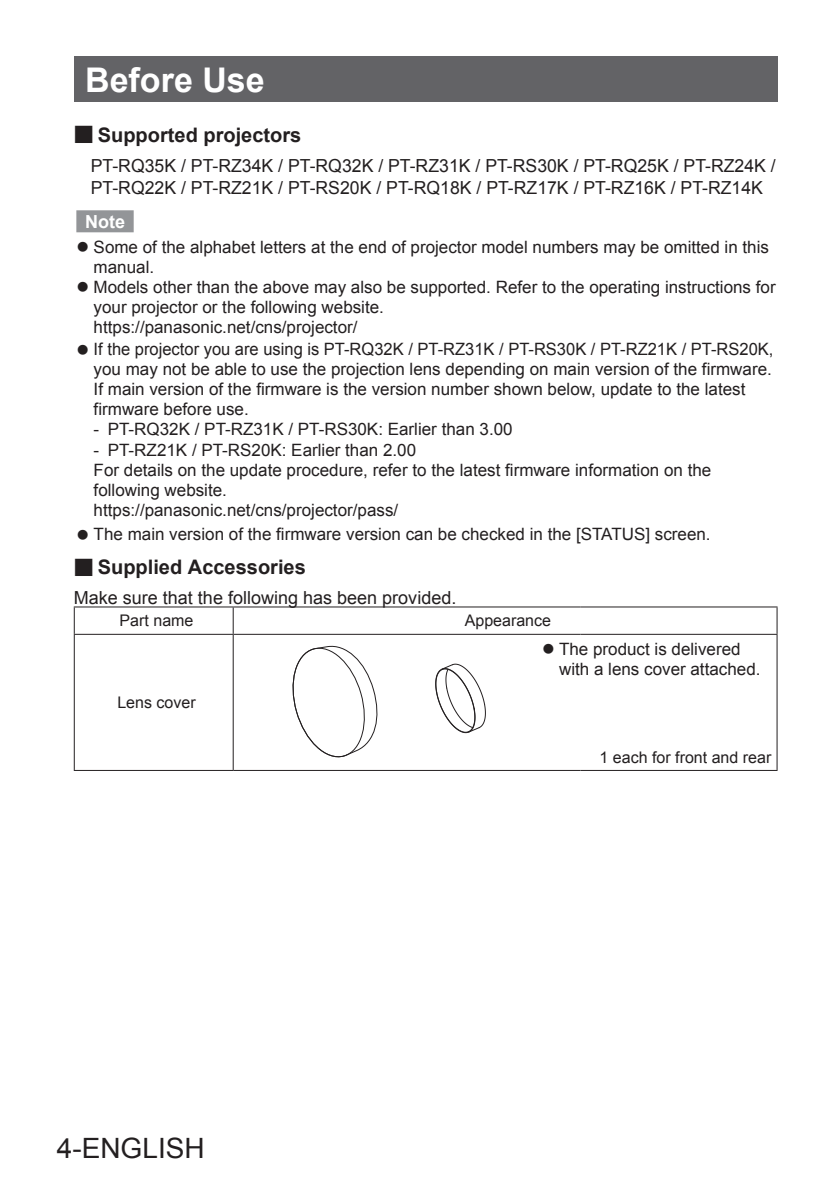
<style>
.page{position:relative;width:840px;height:1191px;background:#fff}
.page>*{position:absolute;margin:0;border:0;box-sizing:border-box;transform-origin:0 0}
.Title-01{font:700 34px "Arial";color:#fff}
.t1{font:28px "Arial";color:#231f20}
.t2{font:700 20px "Arial";color:#231f20}
.Body-01{font:18px/22px "Arial";color:#231f20}
.NOTE_AA_お知らせ{font:700 18px "Arial";color:#fff}
.Bull_01{font:17px/20px "Arial";color:#231f20}
.Body-02{font:17px "Arial";color:#231f20}
.Safety_Body{font:16px "Arial";color:#231f20}
.s1{font-family:"Shin Go Pro";font-weight:500}
</style>
<div class="page">
<div style="left:76px;top:210px;width:58px;height:22px;background:#939598"></div>
<svg style="left:776px;top:607px;width:1px;height:27px"></svg>
<svg style="left:74px;top:607px;width:1px;height:27px"></svg>
<hr style="left:74px;top:606px;width:159px;height:1px;background:#231f20">
<svg style="left:232px;top:607px;width:1px;height:27px"></svg>
<hr style="left:233px;top:606px;width:347px;height:1px;background:#231f20">
<hr style="left:580px;top:606px;width:197px;height:1px;background:#231f20">
<hr style="left:74px;top:635px;width:1px;height:135px;background:#231f20">
<hr style="left:74px;top:634px;width:159px;height:1px;background:#231f20">
<hr style="left:74px;top:770px;width:159px;height:1px;background:#231f20">
<hr style="left:232px;top:635px;width:1px;height:135px;background:#231f20">
<hr style="left:233px;top:634px;width:347px;height:1px;background:#231f20">
<hr style="left:233px;top:770px;width:347px;height:1px;background:#231f20">
<hr style="left:776px;top:635px;width:1px;height:135px;background:#231f20">
<hr style="left:580px;top:634px;width:197px;height:1px;background:#231f20">
<hr style="left:580px;top:770px;width:197px;height:1px;background:#231f20">
<svg style="left:435px;top:663px;width:50px;height:70px"></svg>
<svg style="left:292px;top:645px;width:86px;height:113px"></svg>
<div style="left:74px;top:57px;width:703px;height:45px;background:#636366"></div>
<p class="Title-01" style="left:85px;top:57px;width:181px">Before Use</p>
<p class="t2" style="left:74px;top:122px;width:229px"><span class="s1">■</span> Supported projectors</p>
<p class="Body-01" style="left:91px;top:154px;width:686px">PT-RQ35K / PT-RZ34K / PT-RQ32K / PT-RZ31K / PT-RS30K / PT-RQ25K / PT-RZ24K /<br>PT-RQ22K / PT-RZ21K / PT-RS20K / PT-RQ18K / PT-RZ17K / PT-RZ16K / PT-RZ14K</p>
<p class="NOTE_AA_お知らせ" style="left:85px;top:209px;width:41px">Note</p>
<p class="Bull_01" style="left:94px;top:237px;width:676px">Some of the alphabet letters at the end of projector model numbers may be omitted in this manual.</p>
<p class="Bull_01" style="left:94px;top:277px;width:683px">Models other than the above may also be supported. Refer to the operating instructions for your projector or the following website.</p>
<p class="Body-02" style="left:94px;top:315px;width:265px">https://panasonic.net/cns/projector/</p>
<p class="Bull_01" style="left:94px;top:340px;width:681px">If the projector you are using is PT-RQ32K / PT-RZ31K / PT-RS30K / PT-RZ21K / PT-RS20K, you may not be able to use the projection lens depending on main version of the firmware.<br>If main version of the firmware is the version number shown below, update to the latest firmware before use.</p>
<p class="Bull_01" style="left:94px;top:420px;width:420px">- PT-RQ32K / PT-RZ31K / PT-RS30K: Earlier than 3.00</p>
<p class="Bull_01" style="left:94px;top:440px;width:324px">- PT-RZ21K / PT-RS20K: Earlier than 2.00</p>
<p class="Bull_01" style="left:94px;top:460px;width:619px">For details on the update procedure, refer to the latest firmware information on the following website.</p>
<p class="Body-02" style="left:94px;top:499px;width:306px">https://panasonic.net/cns/projector/pass/</p>
<p class="Bull_01" style="left:94px;top:524px;width:618px">The main version of the firmware version can be checked in the [STATUS] screen.</p>
<p class="t2" style="left:74px;top:554px;width:233px"><span class="s1">■</span> Supplied Accessories</p>
<p class="Body-01" style="left:74px;top:587px;width:384px">Make sure that the following has been provided.</p>
<p class="Safety_Body" style="left:119px;top:610px;width:75px">Part name</p>
<p class="Safety_Body" style="left:464px;top:610px;width:88px">Appearance</p>
<p class="Safety_Body" style="left:117px;top:692px;width:80px">Lens cover</p>
<h2 class="t1" style="left:57px;top:1130px;width:149px">4-ENGLISH</h2>
<p class="Bull_01" style="left:558px;top:639px;width:203px">The product is delivered with a lens cover attached.</p>
<p class="Safety_Body" style="left:599px;top:746px;width:173px">1 each for front and rear</p>
</div>
